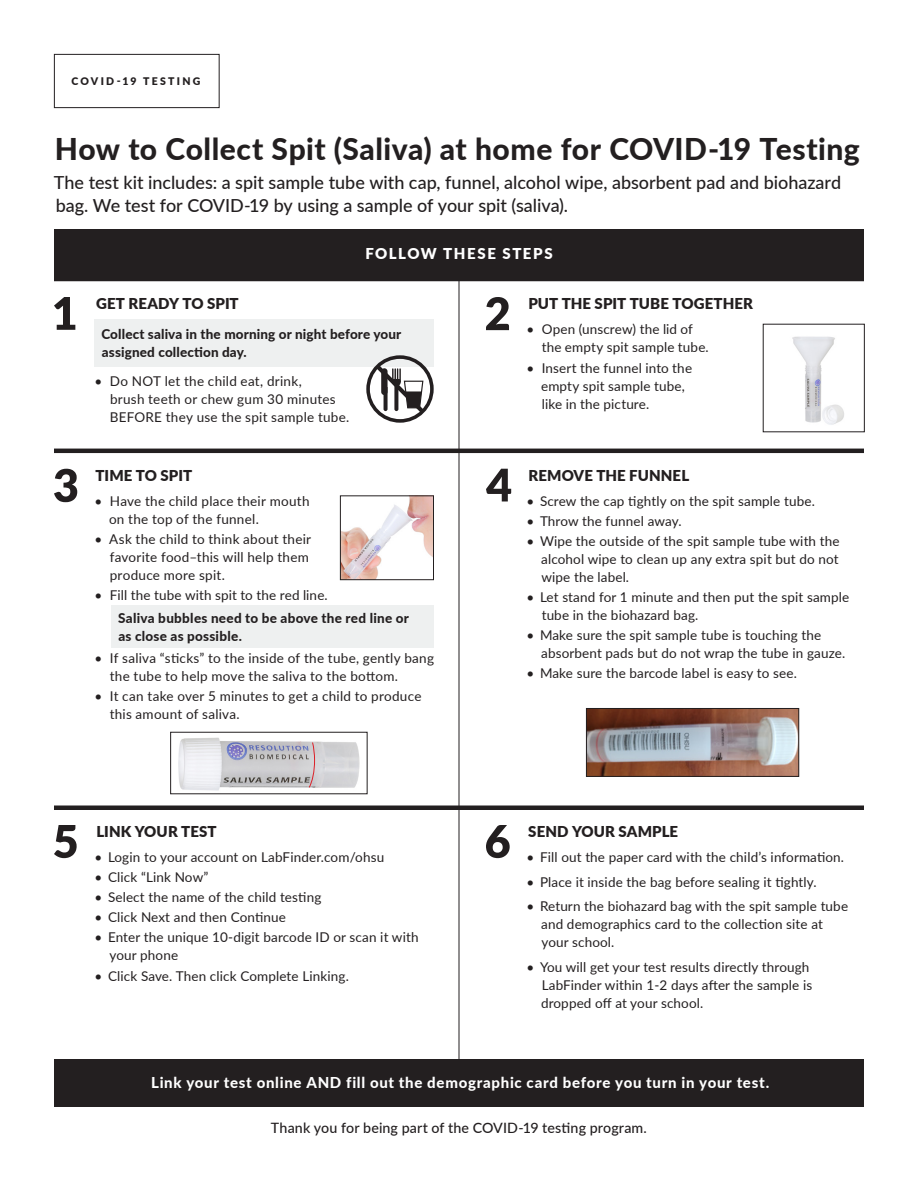
<style>
.page{position:relative;width:918px;height:1188px;background:#fff}
.page>*{position:absolute;margin:0;border:0;box-sizing:border-box;transform-origin:0 0}
.t1{font:800 30px "Lato";letter-spacing:.015em;color:#231f20}
.t2{font:500 18px/22.5px "Lato";color:#231f20}
.t3{font:900 15px "Lato";letter-spacing:.01em;color:#231f20}
.t4{font:800 15px "Lato";letter-spacing:.05em;color:#fff}
.t5{font:900 15px "Lato";letter-spacing:.105em;color:#fff}
.t6{font:500 14.25px "Lato";letter-spacing:.01em;color:#231f20}
.t7{font:13.5px/18px "Lato";letter-spacing:.01em;color:#231f20}
.t8{font:800 13.5px/18px "Lato";letter-spacing:.01em;color:#231f20}
.t9{font:900 10.5px "Lato";letter-spacing:.22em;color:#231f20}
</style>
<div class="page">
<div style="left:54px;top:1059px;width:810px;height:48px;background:#231f20"></div>
<div style="left:54px;top:230px;width:810px;height:47px;background:#231f20"></div>
<svg style="left:54px;top:54px;width:166px;height:54px"></svg>
<hr style="left:54px;top:277px;width:810px;height:4px;background:#231f20">
<hr style="left:54px;top:449px;width:810px;height:4px;background:#231f20">
<hr style="left:54px;top:806px;width:810px;height:4px;background:#231f20">
<svg style="left:486px;top:825px;width:24px;height:33px"></svg>
<svg style="left:54px;top:825px;width:23px;height:33px"></svg>
<svg style="left:486px;top:469px;width:25px;height:32px"></svg>
<svg style="left:54px;top:469px;width:23px;height:33px"></svg>
<svg style="left:486px;top:297px;width:23px;height:33px"></svg>
<svg style="left:54px;top:297px;width:21px;height:33px"></svg>
<hr style="left:459px;top:280px;width:1px;height:782px;background:#231f20">
<img style="left:792px;top:336px;width:52px;height:89px">
<img style="left:342px;top:498px;width:90px;height:80px">
<div style="left:340px;top:496px;width:94px;height:84px;border:1px solid #231f20"></div>
<div style="left:94px;top:320px;width:340px;height:47px;background:#eef0f0"></div>
<img style="left:588px;top:710px;width:209px;height:65px">
<div style="left:586px;top:708px;width:213px;height:69px;border:1px solid #231f20"></div>
<div style="left:111px;top:606px;width:323px;height:42px;background:#eef0f0"></div>
<img style="left:178px;top:737px;width:182px;height:54px">
<div style="left:171px;top:732px;width:196px;height:62px;border:1px solid #231f20"></div>
<svg style="left:308px;top:742px;width:7px;height:46px"></svg>
<div style="left:366px;top:355px;width:68px;height:68px;border:4px solid #231f20;border-radius:50%"></div>
<svg style="left:372px;top:361px;width:56px;height:56px"></svg>
<p class="t9" style="left:71px;top:73px;width:131px">COVID-19 TESTING</p>
<h1 class="t1" style="left:55px;top:127px;width:807px">How to Collect Spit (Saliva) at home for COVID-19 Testing</h1>
<h2 class="t2" style="left:54px;top:171px;width:789px">The test kit includes: a spit sample tube with cap, funnel, alcohol wipe, absorbent pad and biohazard bag. We test for COVID-19 by using a sample of your spit (saliva).</h2>
<p class="t5" style="left:365px;top:242px;width:189px">FOLLOW THESE STEPS</p>
<p class="t3" style="left:96px;top:292px;width:144px">GET READY TO SPIT</p>
<p class="t8" style="left:101px;top:325px;width:301px">Collect saliva in the morning or night before your assigned collection day.</p>
<p class="t7" style="left:110px;top:372px;width:241px;text-indent:-15px">• Do NOT let the child eat, drink,<br>brush teeth or chew gum 30 minutes<br>BEFORE they use the spit sample tube.</p>
<p class="t3" style="left:96px;top:464px;width:98px">TIME TO SPIT</p>
<p class="t7" style="left:109px;top:491px;width:202px;text-indent:-15px">• Have the child place their mouth on the top of the funnel.</p>
<p class="t7" style="left:110px;top:529px;width:203px;text-indent:-15px">• Ask the child to think about their favorite food–this will help them produce more spit.</p>
<p class="t7" style="left:94px;top:585px;width:235px">• Fill the tube with spit to the red line.</p>
<p class="t8" style="left:118px;top:608px;width:292px">Saliva bubbles need to be above the red line or as close as possible.</p>
<p class="t7" style="left:110px;top:648px;width:326px;text-indent:-15px">• If saliva “sticks” to the inside of the tube, gently bang the tube to help move the saliva to the bottom.</p>
<p class="t7" style="left:110px;top:687px;width:313px;text-indent:-15px">• It can take over 5 minutes to get a child to produce this amount of saliva.</p>
<p class="t3" style="left:96px;top:820px;width:122px">LINK YOUR TEST</p>
<p class="t7" style="left:94px;top:847px;width:291px">• Login to your account on LabFinder.com/ohsu</p>
<p class="t7" style="left:94px;top:868px;width:115px">• Click “Link Now”</p>
<p class="t7" style="left:94px;top:888px;width:229px">• Select the name of the child testing</p>
<p class="t7" style="left:94px;top:908px;width:193px">• Click Next and then Continue</p>
<p class="t7" style="left:109px;top:928px;width:311px;text-indent:-15px">• Enter the unique 10-digit barcode ID or scan it with your phone</p>
<p class="t7" style="left:94px;top:966px;width:256px">• Click Save. Then click Complete Linking.</p>
<p class="t3" style="left:528px;top:292px;width:226px">PUT THE SPIT TUBE TOGETHER</p>
<p class="t7" style="left:542px;top:319px;width:169px;text-indent:-15px">• Open (unscrew) the lid of the empty spit sample tube.</p>
<p class="t7" style="left:541px;top:359px;width:153px;text-indent:-15px">• Insert the funnel into the empty spit sample tube, like in the picture.</p>
<p class="t3" style="left:528px;top:464px;width:162px">REMOVE THE FUNNEL</p>
<p class="t7" style="left:526px;top:491px;width:290px">• Screw the cap tightly on the spit sample tube.</p>
<p class="t7" style="left:526px;top:511px;width:157px">• Throw the funnel away.</p>
<p class="t7" style="left:541px;top:531px;width:300px;text-align:justify;text-indent:-15px">• Wipe the outside of the spit sample tube with the alcohol wipe to clean up any extra spit but do not wipe the label.</p>
<p class="t7" style="left:542px;top:588px;width:309px;text-indent:-15px">• Let stand for 1 minute and then put the spit sample tube in the biohazard bag.</p>
<p class="t7" style="left:541px;top:626px;width:306px;text-indent:-15px">• Make sure the spit sample tube is touching the absorbent pads but do not wrap the tube in gauze.</p>
<p class="t7" style="left:526px;top:664px;width:272px">• Make sure the barcode label is easy to see.</p>
<p class="t3" style="left:528px;top:820px;width:151px">SEND YOUR SAMPLE</p>
<p class="t7" style="left:526px;top:847px;width:319px">• Fill out the paper card with the child’s information.</p>
<p class="t7" style="left:526px;top:872px;width:292px">• Place it inside the bag before sealing it tightly.</p>
<p class="t7" style="left:541px;top:897px;width:308px;text-indent:-15px">• Return the biohazard bag with the spit sample tube and demographics card to the collection site at your school.</p>
<p class="t7" style="left:541px;top:958px;width:273px;text-indent:-15px">• You will get your test results directly through<br>LabFinder within 1-2 days after the sample is dropped off at your school.</p>
<p class="t4" style="left:151px;top:1072px;width:620px">Link your test online AND fill out the demographic card before you turn in your test.</p>
<p class="t6" style="left:271px;top:1118px;width:377px">Thank you for being part of the COVID-19 testing program.</p>
</div>
